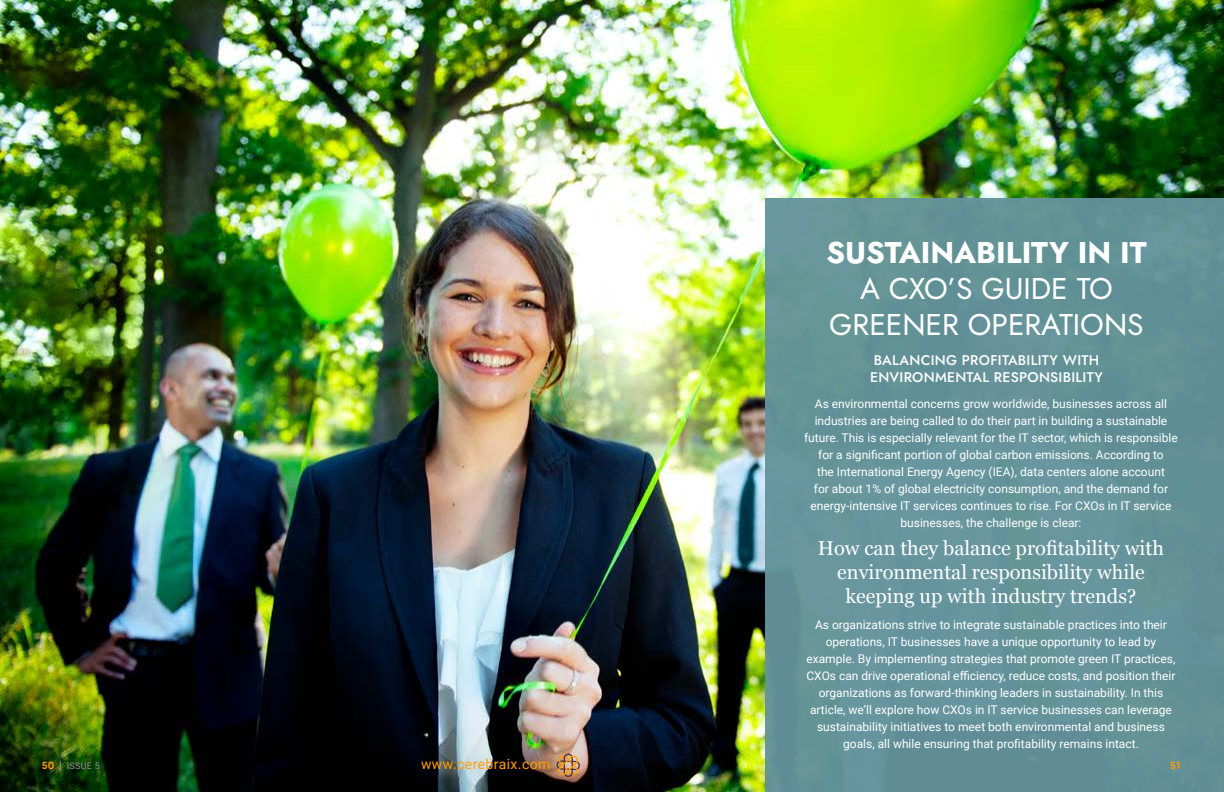
<style>
.page{position:relative;width:1224px;height:792px;background:#fff}
.page>*{position:absolute;margin:0;border:0;box-sizing:border-box;transform-origin:0 0}
.t1{font:30px/36px "Jost";color:#fff;text-align:center}
.t2{font:700 30px "Jost";color:#fff}
.t3{font:20px/24px "Georgia";color:#fff;text-align:center}
.t4{font:500 14px/16.8px "Jost";letter-spacing:.02em;color:#fff}
.t5{font:14px "Roboto";letter-spacing:.03em;color:#ff9e00}
.t6{font:12px/17px "Roboto";color:#fff;text-align:center}
.t7{font:800 10px "Manrope";color:#ff9e00}
.t8{font:9px "Roboto";letter-spacing:.03em;color:#939598}
.s1{font-family:"Manrope";font-weight:800;font-size:10px;color:#ff9e00}
</style>
<div class="page">
<img style="left:0;top:0;width:1224px;height:792px">
<div style="left:765px;top:198px;width:459px;height:594px;background:#64939c"></div>
<svg style="left:556px;top:754px;width:24px;height:23px"></svg>
<h1 class="t2" style="left:826px;top:232px;width:322px">SUSTAINABILITY IN IT</h1>
<h1 class="t1" style="left:829px;top:271px;width:316px">A CXO’S GUIDE TO<br>GREENER OPERATIONS</h1>
<p class="t4" style="left:870px;top:352px;width:234px">BALANCING PROFITABILITY WITH<br>ENVIRONMENTAL RESPONSIBILITY</p>
<p class="t6" style="left:804px;top:395px;width:375px">As environmental concerns grow worldwide, businesses across all industries are being called to do their part in building a sustainable future. This is especially relevant for the IT sector, which is responsible for a significant portion of global carbon emissions. According to<br>the International Energy Agency (IEA), data centers alone account<br>for about 1% of global electricity consumption, and the demand for energy-intensive IT services continues to rise. For CXOs in IT service businesses, the challenge is clear:</p>
<h2 class="t3" style="left:818px;top:535px;width:348px">How can they balance profitability with environmental responsibility while keeping up with industry trends?</h2>
<p class="t6" style="left:806px;top:616px;width:371px">As organizations strive to integrate sustainable practices into their operations, IT businesses have a unique opportunity to lead by example. By implementing strategies that promote green IT practices, CXOs can drive operational efficiency, reduce costs, and position their organizations as forward-thinking leaders in sustainability. In this article, we’ll explore how CXOs in IT service businesses can leverage sustainability initiatives to meet both environmental and business goals, all while ensuring that profitability remains intact.</p>
<p class="t8" style="left:42px;top:759px;width:60px"><span class="s1">50</span> ISSUE 5</p>
<p class="t5" style="left:421px;top:754px;width:131px">www.cerebraix.com</p>
<p class="t7" style="left:1170px;top:758px;width:12px">51</p>
</div>
